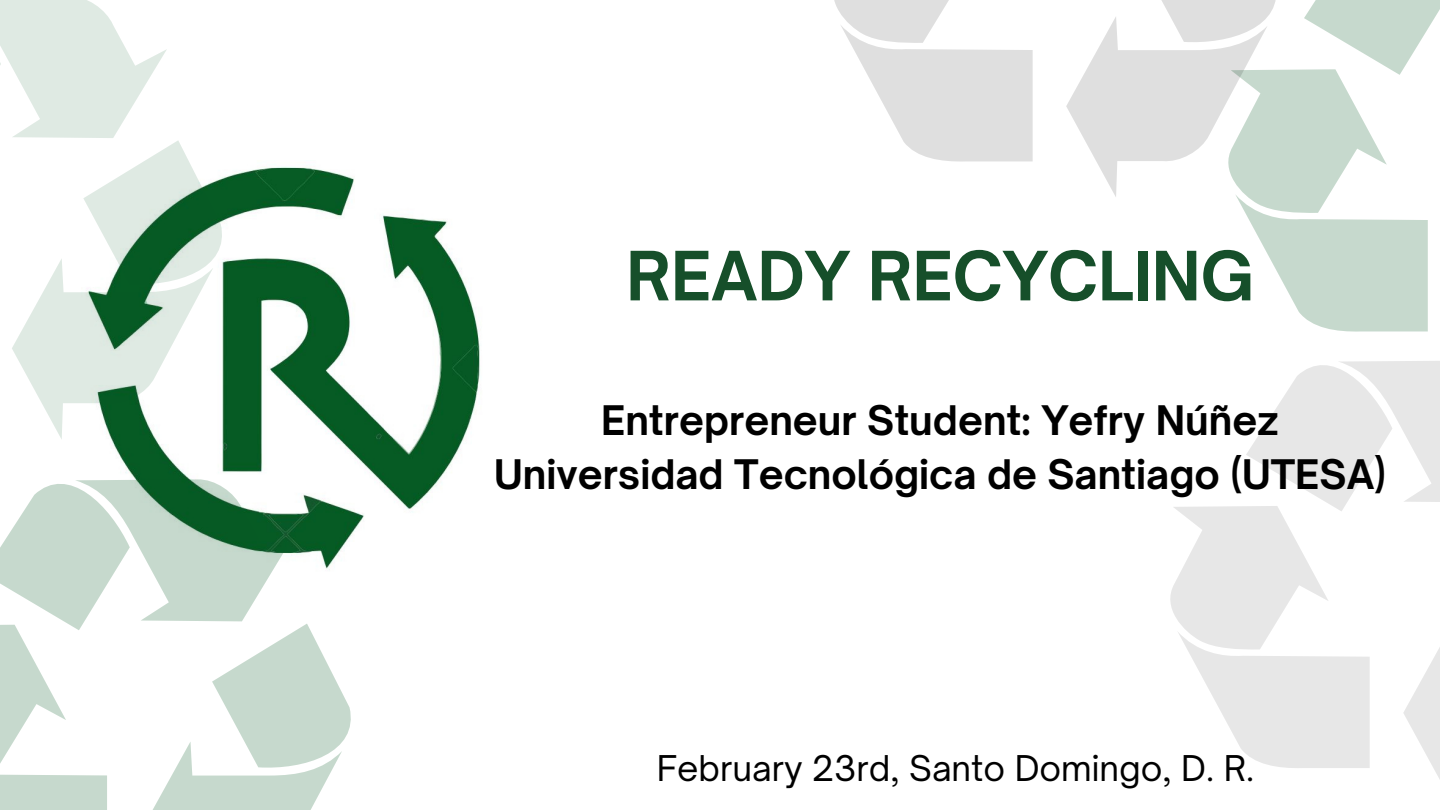
<style>
.page{position:relative;width:1440px;height:810px;background:#fff}
.page>*{position:absolute;margin:0;border:0;box-sizing:border-box;transform-origin:0 0}
.t1{font:700 65px "Open Sauce One";color:#164f2a}
.t2{font:700 39px/54px "Open Sauce One";color:#000;text-align:center}
.t3{font:34px "Open Sauce One";color:#000}
</style>
<div class="page">
<img style="left:111px;top:167px;width:369px;height:369px">
<svg style="left:0;top:476px;width:351px;height:334px"></svg>
<svg style="left:0;top:0;width:222px;height:440px"></svg>
<svg style="left:1170px;top:361px;width:270px;height:418px"></svg>
<svg style="left:1066px;top:0;width:374px;height:332px"></svg>
<svg style="left:834px;top:0;width:199px;height:162px"></svg>
<h1 class="t1" style="left:626px;top:235px;width:629px">READY RECYCLING</h1>
<p class="t2" style="left:494px;top:394px;width:893px">Entrepreneur Student: Yefry Núñez<br>Universidad Tecnológica de Santiago (UTESA)</p>
<p class="t3" style="left:657px;top:747px;width:599px">February 23rd, Santo Domingo, D. R.</p>
</div>
